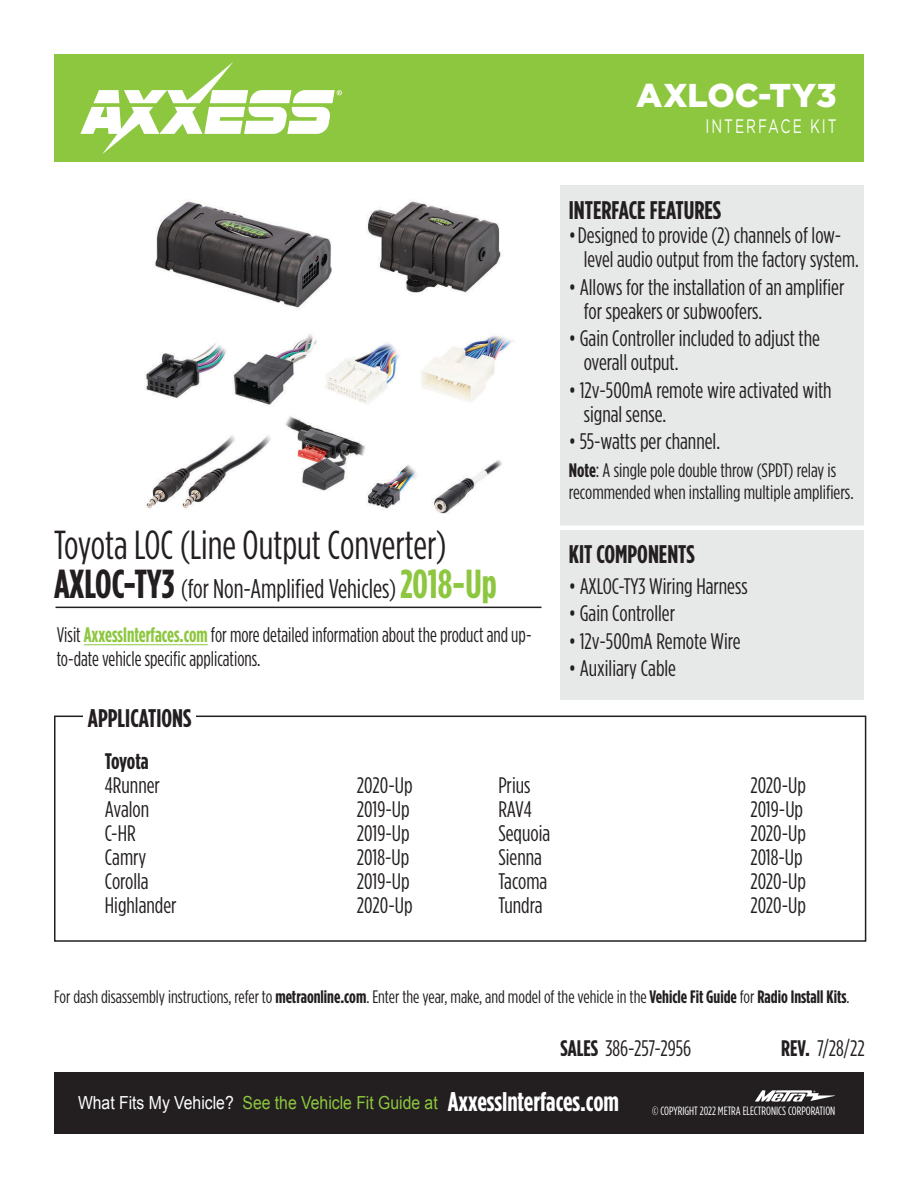
<style>
.page{position:relative;width:918px;height:1188px;background:#fff}
.page>*{position:absolute;margin:0;border:0;box-sizing:border-box;transform-origin:0 0}
.t1{font:40.5px "Gotham Condensed";color:#231f20}
.t2{font:900 33px "Gotham";color:#fff}
.t3{font:27px "Gotham Condensed";color:#231f20}
.t4{font:700 27px "Gotham Condensed";color:#fff}
.t5{font:700 25.5px "Gotham Condensed";color:#231f20}
.t6{font:22.5px/24px "Gotham Condensed";color:#231f20}
.t7{font:700 22.5px "Gotham Condensed";letter-spacing:-.02em;color:#231f20}
.t8{font:21px/24px "Gotham Condensed";color:#231f20;scale:.93 1}
.t9{font:19.5px/22.5px "Gotham Condensed";color:#231f20}
.t10{font:19.5px "Gotham";letter-spacing:.145em;color:#fff;scale:.7 1}
.t11{font:18px "Gotham Condensed";color:#231f20}
.t12{font:18px "Arial";color:#8dc73f;scale:.88 1}
.t13{font:18px "Arial";color:#fff;scale:.88 1}
.t14{font:12px "Gotham Condensed";color:#fff}
.s1{font-weight:700;font-size:40.5px}
.s2{font-weight:700;font-size:40.5px;color:#8dc73f}
.s3{font-weight:700;color:#8dc73f}
.s4{font-weight:700}
</style>
<div class="page">
<div style="left:54px;top:1072px;width:810px;height:62px;background:#231f20"></div>
<div style="left:54px;top:54px;width:810px;height:108px;background:#8dc73f"></div>
<svg style="left:80px;top:62px;width:262px;height:92px"></svg>
<svg style="left:755px;top:1090px;width:80px;height:12px"></svg>
<div style="left:54px;top:716px;width:812px;height:226px;border:2px solid #231f20"></div>
<div style="left:561px;top:186px;width:303px;height:514px;background:#e7e8e8"></div>
<hr style="left:56px;top:607px;width:486px;height:1px;background:#231f20">
<hr style="left:84px;top:645px;width:124px;height:1px;background:#8dc73f">
<hr style="left:542px;top:526px;width:345px;height:4px;background:#fff">
<div style="left:84px;top:705px;width:112px;height:31px;background:#fff"></div>
<img style="left:145px;top:200px;width:369px;height:314px">
<h2 class="t2" style="left:636px;top:77px;width:202px">AXLOC-TY3</h2>
<p class="t10" style="left:705px;top:115px;width:189px">INTERFACE KIT</p>
<h1 class="t1" style="left:54px;top:523px;width:394px">Toyota LOC (Line Output Converter)</h1>
<p class="t3" style="left:54px;top:574px;width:444px"><span class="s1">AXLOC-TY3</span> (for Non-Amplified Vehicles) <span class="s2">2018-Up</span></p>
<p class="t8" style="left:57px;top:622px;width:512px">Visit <span class="s3">AxxessInterfaces.com</span> for more detailed information about the product and up&shy;to-date vehicle specific applications.</p>
<p class="t5" style="left:88px;top:703px;width:105px">APPLICATIONS</p>
<p class="t5" style="left:569px;top:196px;width:154px">INTERFACE FEATURES</p>
<p class="t6" style="left:584px;top:223px;width:276px;text-indent:-15px">•Designed to provide (2) channels of low&shy;level audio output from the factory system.</p>
<p class="t6" style="left:584px;top:274px;width:262px;text-indent:-15px">• Allows for the installation of an amplifier for speakers or subwoofers.</p>
<p class="t6" style="left:584px;top:326px;width:238px;text-indent:-15px">• Gain Controller included to adjust the overall output.</p>
<p class="t6" style="left:584px;top:378px;width:249px;text-indent:-15px">• 12v-500mA remote wire activated with signal sense.</p>
<p class="t6" style="left:569px;top:429px;width:153px">• 55-watts per channel.</p>
<p class="t9" style="left:569px;top:459px;width:286px"><span class="s4">Note</span>: A single pole double throw (SPDT) relay is recommended when installing multiple amplifiers.</p>
<p class="t5" style="left:569px;top:540px;width:127px">KIT COMPONENTS</p>
<p class="t6" style="left:569px;top:573px;width:180px">• AXLOC-TY3 Wiring Harness</p>
<p class="t6" style="left:569px;top:601px;width:108px">• Gain Controller</p>
<p class="t6" style="left:569px;top:628px;width:174px">• 12v-500mA Remote Wire</p>
<p class="t6" style="left:569px;top:656px;width:109px">• Auxiliary Cable</p>
<p class="t7" style="left:105px;top:748px;width:46px">Toyota</p>
<p class="t6" style="left:105px;top:773px;width:57px">4Runner</p>
<p class="t6" style="left:357px;top:773px;width:57px">2020-Up</p>
<p class="t6" style="left:105px;top:797px;width:46px">Avalon</p>
<p class="t6" style="left:357px;top:797px;width:54px">2019-Up</p>
<p class="t6" style="left:105px;top:821px;width:32px">C-HR</p>
<p class="t6" style="left:357px;top:821px;width:54px">2019-Up</p>
<p class="t6" style="left:105px;top:845px;width:43px">Camry</p>
<p class="t6" style="left:357px;top:845px;width:54px">2018-Up</p>
<p class="t6" style="left:105px;top:869px;width:45px">Corolla</p>
<p class="t6" style="left:357px;top:869px;width:54px">2019-Up</p>
<p class="t6" style="left:105px;top:893px;width:73px">Highlander</p>
<p class="t6" style="left:357px;top:893px;width:57px">2020-Up</p>
<p class="t6" style="left:498px;top:773px;width:34px">Prius</p>
<p class="t6" style="left:750px;top:773px;width:57px">2020-Up</p>
<p class="t6" style="left:498px;top:797px;width:35px">RAV4</p>
<p class="t6" style="left:750px;top:797px;width:54px">2019-Up</p>
<p class="t6" style="left:498px;top:821px;width:53px">Sequoia</p>
<p class="t6" style="left:750px;top:821px;width:57px">2020-Up</p>
<p class="t6" style="left:498px;top:845px;width:45px">Sienna</p>
<p class="t6" style="left:750px;top:845px;width:54px">2018-Up</p>
<p class="t6" style="left:498px;top:869px;width:50px">Tacoma</p>
<p class="t6" style="left:750px;top:869px;width:57px">2020-Up</p>
<p class="t6" style="left:498px;top:893px;width:46px">Tundra</p>
<p class="t6" style="left:750px;top:893px;width:57px">2020-Up</p>
<p class="t11" style="left:54px;top:987px;width:797px">For dash disassembly instructions, refer to <span class="s4">metraonline.com</span>. Enter the year, make, and model of the vehicle in the <span class="s4">Vehicle Fit Guide</span> for <span class="s4">Radio Install Kits</span>.</p>
<p class="t6" style="left:561px;top:1036px;width:132px"><span class="s4">SALES</span> 386-257-2956</p>
<p class="t6" style="left:781px;top:1036px;width:85px"><span class="s4">REV.</span> 7/28/22</p>
<p class="t13" style="left:78px;top:1091px;width:179px">What Fits My Vehicle?</p>
<p class="t4" style="left:448px;top:1087px;width:173px">AxxessInterfaces.com</p>
<p class="t12" style="left:243px;top:1091px;width:223px">See the Vehicle Fit Guide at</p>
<p class="t14" style="left:652px;top:1105px;width:185px">© COPYRIGHT 2022 METRA ELECTRONICS CORPORATION</p>
</div>
